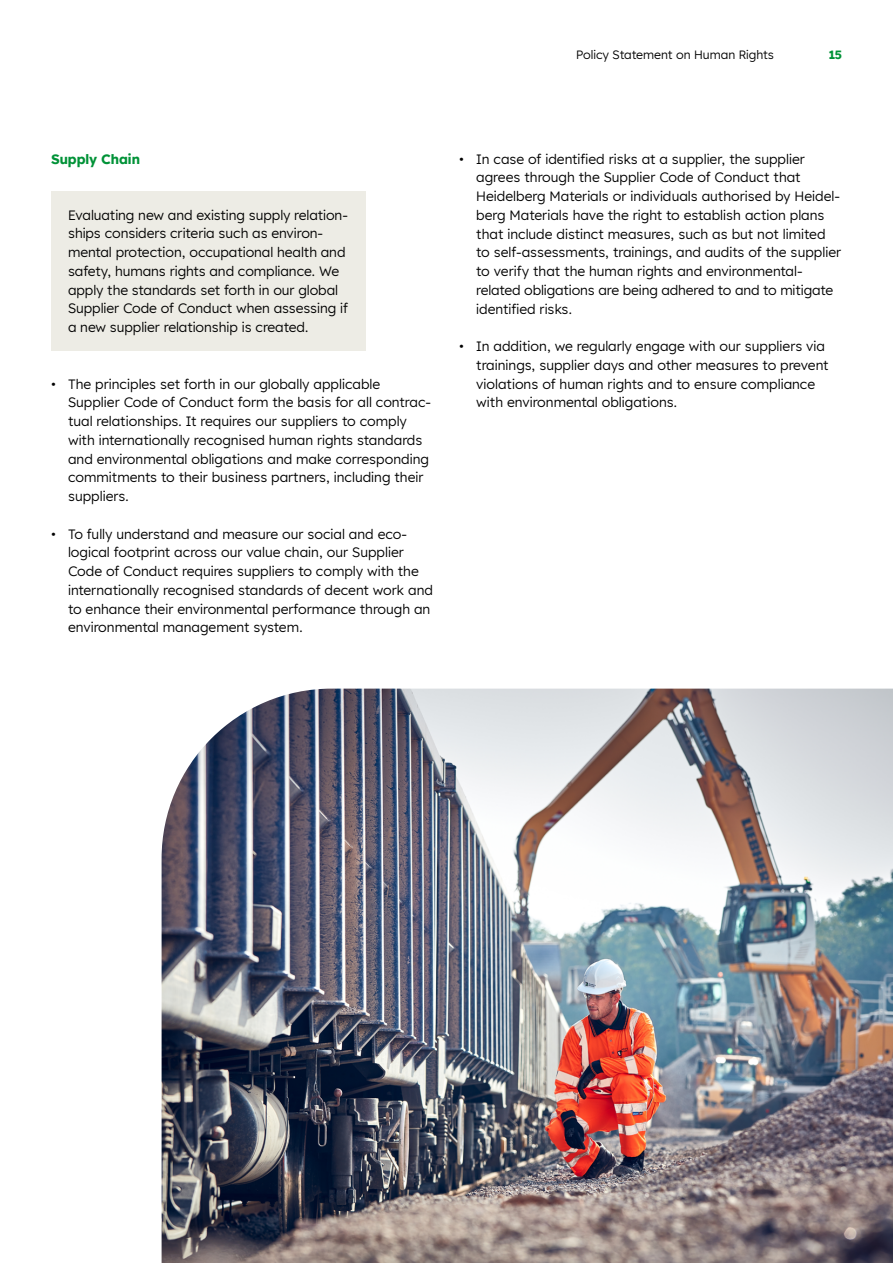
<style>
.page{position:relative;width:893px;height:1263px;background:#fff}
.page>*{position:absolute;margin:0;border:0;box-sizing:border-box;transform-origin:0 0}
.t1{font:13.5px/18.8px "Lexend HM";color:#000}
.t2{font:700 13.5px "Lexend HM";color:#009237}
.t3{font:12px "Lexend HM";color:#000}
.t4{font:700 12px "Lexend HM";color:#009237}
</style>
<div class="page">
<div style="left:51px;top:191px;width:315px;height:160px;background:#edece5"></div>
<img style="left:162px;top:689px;width:731px;height:574px">
<p class="t3" style="left:576px;top:46px;width:199px">Policy Statement on Human Rights</p>
<p class="t4" style="left:829px;top:45px;width:15px">15</p>
<p class="t2" style="left:51px;top:148px;width:90px">Supply Chain</p>
<p class="t1" style="left:68px;top:205px;width:281px">Evaluating new and existing supply relation&shy;ships considers criteria such as environ&shy;mental protection, occupational health and safety, humans rights and compliance. We apply the standards set forth in our global Supplier Code of Conduct when assessing if a new supplier relationship is created.</p>
<p class="t1" style="left:68px;top:374px;width:364px;text-indent:-17px">• The principles set forth in our globally applicable Supplier Code of Conduct form the basis for all contrac&shy;tual relationships. It requires our suppliers to comply with internationally recognised human rights standards and environmental obligations and make corresponding commitments to their business partners, including their suppliers.</p>
<p class="t1" style="left:68px;top:524px;width:367px;text-indent:-17px">• To fully understand and measure our social and eco&shy;logical footprint across our value chain, our Supplier Code of Conduct requires suppliers to comply with the internationally recognised standards of decent work and to enhance their environmental performance through an environmental management system.</p>
<p class="t1" style="left:476px;top:149px;width:366px;text-indent:-17px">• In case of identified risks at a supplier, the supplier agrees through the Supplier Code of Conduct that Heidelberg Materials or individuals authorised by Heidel&shy;berg Materials have the right to establish action plans that include distinct measures, such as but not limited to self-assessments, trainings, and audits of the supplier to verify that the human rights and environmental&shy;related obligations are being adhered to and to mitigate identified risks.</p>
<p class="t1" style="left:476px;top:336px;width:354px;text-indent:-17px">• In addition, we regularly engage with our suppliers via trainings, supplier days and other measures to prevent violations of human rights and to ensure compliance with environmental obligations.</p>
</div>
